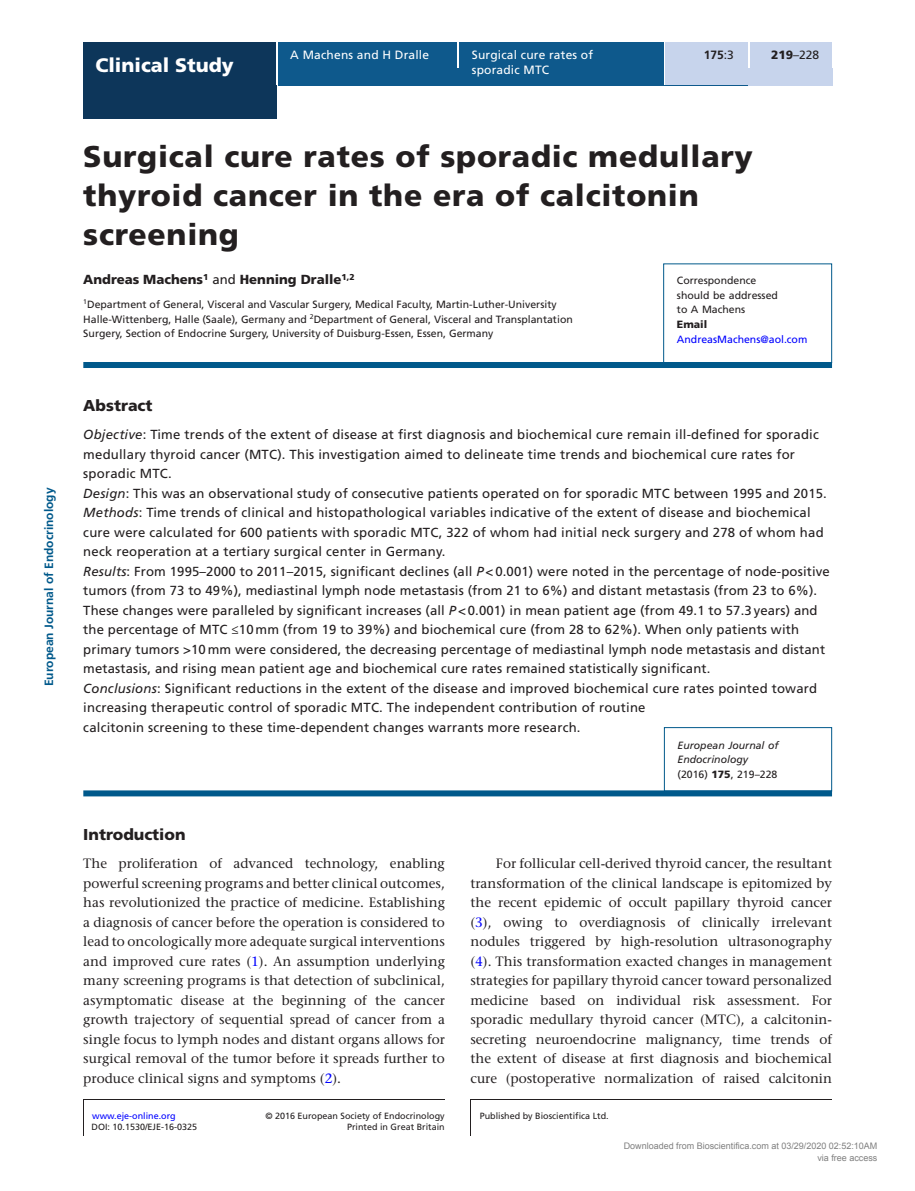
<style>
.page{position:relative;width:915px;height:1191px;background:#fff}
.page>*{position:absolute;margin:0;border:0;box-sizing:border-box;transform-origin:0 0}
.t1{font:900 30px/39px "Frutiger LT Std";letter-spacing:.025em;color:#231f20}
.t2{font:900 19.5px "Frutiger LT Std";color:#fff}
.t3{font:900 15.75px "Frutiger LT Std";color:#231f20}
.t4{font:500 13.5px/19.5px "Stone Serif Std";color:#231f20;text-align:justify}
.t5{font:13.2px/19.5px "Frutiger LT Std";letter-spacing:.015em;color:#231f20}
.t6{font:900 13.2px "Frutiger LT Std";color:#231f20}
.t7{font:12px "Frutiger LT Std";letter-spacing:.015em;color:#fff}
.t8{font:700 12px "Frutiger LT Std";color:#00598b}
.t9{font:12px "Frutiger LT Std";color:#231f20}
.t10{font:700 12px "Frutiger LT Std";color:#231f20}
.t11{font:10.5px/14.7px "Frutiger LT Std";color:#231f20}
.t12{font:italic 10.5px/14.7px "Frutiger LT Std";color:#231f20}
.t13{font:10.5px "Frutiger LT Std";color:#00f}
.t14{font:900 10.5px "Frutiger LT Std";color:#231f20}
.t15{font:9px "Frutiger LT Std";color:#231f20}
.t16{font:9px/12px "Arial";color:#808080;text-align:right}
.t17{font:9px "Frutiger LT Std";color:#00f}
.s1{font-weight:400}
.s2{font-weight:900}
.s3{font-style:italic}
.s4{font-style:normal}
.s5{font-weight:900;font-style:normal}
.s6{color:#00f}
</style>
<div class="page">
<div style="left:83px;top:43px;width:193px;height:76px;background:#0d365a"></div>
<div style="left:278px;top:51px;width:553px;height:34px;background:#0e598c"></div>
<div style="left:278px;top:43px;width:179px;height:8px;background:#0e598c"></div>
<div style="left:459px;top:43px;width:204px;height:42px;background:#0e598c"></div>
<hr style="left:663px;top:43px;width:2px;height:42px;background:#fff">
<div style="left:665px;top:43px;width:82px;height:42px;background:#c7d4ec"></div>
<div style="left:747px;top:68px;width:84px;height:17px;background:#c7d4ec"></div>
<div style="left:749px;top:43px;width:82px;height:25px;background:#c7d4ec"></div>
<hr style="left:747px;top:42px;width:2px;height:26px;background:#fff">
<hr style="left:457px;top:43px;width:2px;height:25px;background:#fff">
<hr style="left:83px;top:1099px;width:1px;height:36px;background:#231f20">
<hr style="left:470px;top:1100px;width:1px;height:35px;background:#231f20">
<hr style="left:83px;top:1099px;width:361px;height:1px;background:#231f20">
<hr style="left:470px;top:1099px;width:361px;height:1px;background:#231f20">
<div style="left:663px;top:727px;width:168px;height:64px;border:1px solid #00598b"></div>
<div style="left:83px;top:362px;width:748px;height:6px;background:#00598b"></div>
<div style="left:83px;top:790px;width:748px;height:6px;background:#00598b"></div>
<div style="left:663px;top:263px;width:168px;height:100px;border:1px solid #00598b"></div>
<p class="t8" style="left:42px;top:686px;width:200px;rotate:-90deg">European Journal of Endocrinology</p>
<h2 class="t2" style="left:95px;top:54px;width:140px">Clinical Study</h2>
<p class="t7" style="left:290px;top:48px;width:140px">A Machens and H Dralle</p>
<p class="t7" style="left:471px;top:48px;width:123px">Surgical cure rates of</p>
<p class="t10" style="left:703px;top:48px;width:32px">175<span class="s1">:3</span></p>
<p class="t9" style="left:770px;top:48px;width:50px"><span class="s2">219</span>–228</p>
<p class="t7" style="left:471px;top:63px;width:79px">sporadic MTC</p>
<h1 class="t1" style="left:83px;top:137px;width:670px">Surgical cure rates of sporadic medullary thyroid cancer in the era of calcitonin screening</h1>
<p class="t6" style="left:83px;top:272px;width:273px">Andreas Machens<sup>1</sup> <span class="s1">and</span> Henning Dralle<sup>1,2</sup></p>
<p class="t11" style="left:83px;top:297px;width:491px"><sup>1</sup>Department of General, Visceral and Vascular Surgery, Medical Faculty, Martin-Luther-University<br>Halle-Wittenberg, Halle (Saale), Germany and <sup>2</sup>Department of General, Visceral and Transplantation<br>Surgery, Section of Endocrine Surgery, University of Duisburg-Essen, Essen, Germany</p>
<p class="t11" style="left:676px;top:273px;width:102px">Correspondence should be addressed to A Machens</p>
<p class="t14" style="left:676px;top:318px;width:32px">Email</p>
<p class="t13" style="left:676px;top:333px;width:132px">AndreasMachens@aol.com</p>
<p class="t3" style="left:83px;top:396px;width:71px">Abstract</p>
<p class="t5" style="left:83px;top:425px;width:747px"><span class="s3">Objective</span>: Time trends of the extent of disease at first diagnosis and biochemical cure remain ill-defined for sporadic medullary thyroid cancer (MTC). This investigation aimed to delineate time trends and biochemical cure rates for sporadic MTC.<br><span class="s3">Design</span>: This was an observational study of consecutive patients operated on for sporadic MTC between 1995 and 2015.<br><span class="s3">Methods</span>: Time trends of clinical and histopathological variables indicative of the extent of disease and biochemical cure were calculated for 600 patients with sporadic MTC, 322 of whom had initial neck surgery and 278 of whom had neck reoperation at a tertiary surgical center in Germany.<br><span class="s3">Results</span>: From 1995–2000 to 2011–2015, significant declines (all <span class="s3">P</span>&lt;0.001) were noted in the percentage of node-positive tumors (from 73 to 49%), mediastinal lymph node metastasis (from 21 to 6%) and distant metastasis (from 23 to 6%).<br>These changes were paralleled by significant increases (all <span class="s3">P</span>&lt;0.001) in mean patient age (from 49.1 to 57.3 years) and the percentage of MTC ≤10mm (from 19 to 39%) and biochemical cure (from 28 to 62%). When only patients with primary tumors &gt;10mm were considered, the decreasing percentage of mediastinal lymph node metastasis and distant metastasis, and rising mean patient age and biochemical cure rates remained statistically significant.<br><span class="s3">Conclusions</span>: Significant reductions in the extent of the disease and improved biochemical cure rates pointed toward increasing therapeutic control of sporadic MTC. The independent contribution of routine<br>calcitonin screening to these time-dependent changes warrants more research.</p>
<p class="t12" style="left:677px;top:737px;width:102px">European Journal of<br>Endocrinology <span class="s4">(2016)</span> <span class="s5">175</span><span class="s4">, 219–228</span></p>
<p class="t3" style="left:83px;top:825px;width:104px">Introduction</p>
<p class="t4" style="left:83px;top:854px;width:363px">The proliferation of advanced technology, enabling powerful screening programs and better clinical outcomes, has revolutionized the practice of medicine. Establishing a diagnosis of cancer before the operation is considered to lead to oncologically more adequate surgical interventions and improved cure rates (<span class="s6">1</span>). An assumption underlying many screening programs is that detection of subclinical, asymptomatic disease at the beginning of the cancer growth trajectory of sequential spread of cancer from a single focus to lymph nodes and distant organs allows for surgical removal of the tumor before it spreads further to produce clinical signs and symptoms (<span class="s6">2</span>).</p>
<p class="t4" style="left:470px;top:854px;width:363px;text-indent:26px">For follicular cell-derived thyroid cancer, the resultant transformation of the clinical landscape is epitomized by the recent epidemic of occult papillary thyroid cancer (<span class="s6">3</span>), owing to overdiagnosis of clinically irrelevant nodules triggered by high-resolution ultrasonography (<span class="s6">4</span>). This transformation exacted changes in management strategies for papillary thyroid cancer toward personalized medicine based on individual risk assessment. For sporadic medullary thyroid cancer (MTC), a calcitonin&shy;secreting neuroendocrine malignancy, time trends of the extent of disease at first diagnosis and biochemical cure (postoperative normalization of raised calcitonin</p>
<p class="t17" style="left:92px;top:1110px;width:85px">www.eje-online.org</p>
<p class="t15" style="left:265px;top:1110px;width:181px">© 2016 European Society of Endocrinology</p>
<p class="t15" style="left:91px;top:1122px;width:107px">DOI: 10.1530/EJE-16-0325</p>
<p class="t15" style="left:347px;top:1121px;width:99px">Printed in Great Britain</p>
<p class="t15" style="left:479px;top:1110px;width:131px">Published by Bioscientifica Ltd.</p>
<p class="t16" style="left:623px;top:1140px;width:255px">Downloaded from Bioscientifica.com at 03/29/2020 02:52:10AM via free access</p>
</div>
